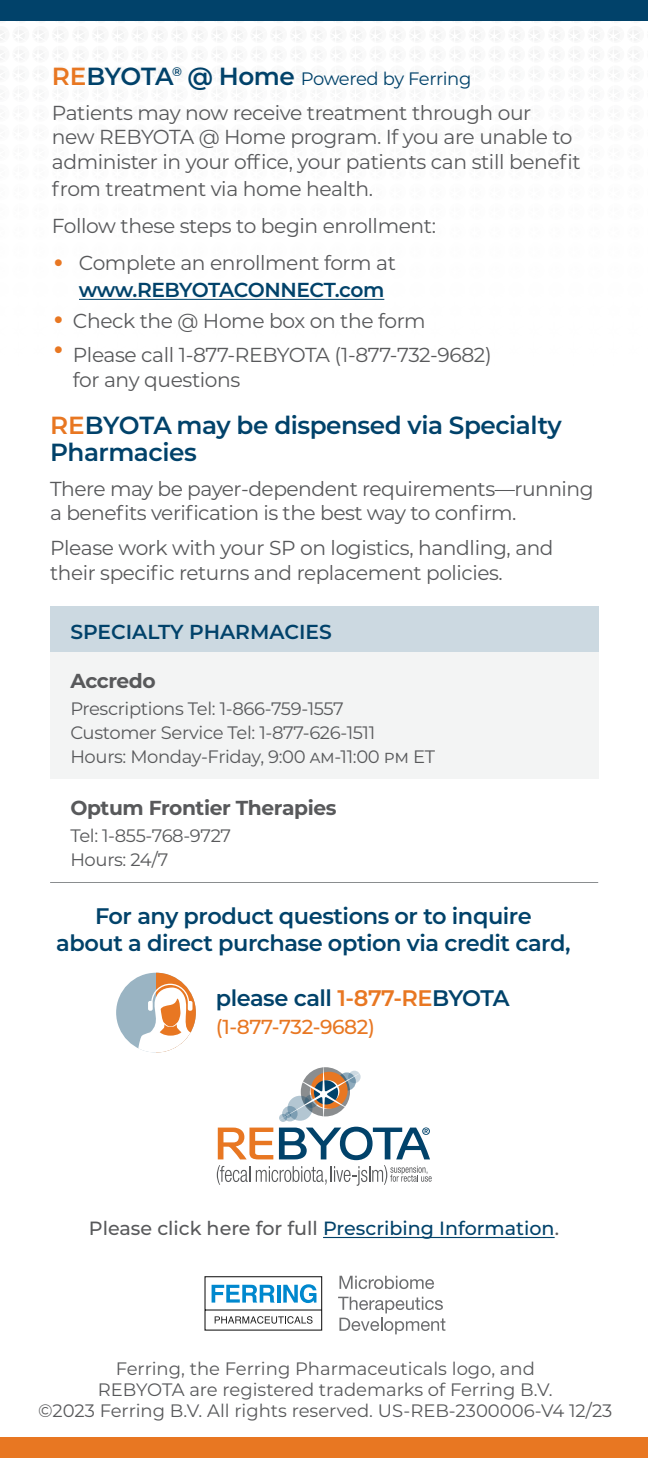
<style>
.page{position:relative;width:648px;height:1458px;background:#fff}
.page>*{position:absolute;margin:0;border:0;box-sizing:border-box;transform-origin:0 0}
.t1{font:600 24.75px/27px "Montserrat";letter-spacing:-.02em;color:#01426a}
.t2{font:600 22.5px/27px "Montserrat";letter-spacing:-.02em;color:#01426a;text-align:center}
.t3{font:20.25px/24.8px "Montserrat";letter-spacing:-.02em;color:#58595b}
.t4{font:700 20.25px "Montserrat";letter-spacing:-.02em;color:#58595b}
.t5{font:600 20.25px "Montserrat";color:#01426a}
.t6{font:500 20.25px "Montserrat";letter-spacing:-.02em;color:#e87722}
.t7{font:500 19.12px "Montserrat";color:#58595b}
.t8{font:18px/24.3px "Montserrat";letter-spacing:-.015em;color:#58595b}
.t9{font:18px "Montserrat";letter-spacing:-.03em;color:#01426a}
.s1{font-weight:600;font-size:24.75px;color:#e87722}
.s2{font-weight:600;font-size:24.75px}
.s3{font-size:45px;color:#e87722}
.s4{font-weight:600;color:#01426a}
.s5{color:#e87722}
.s6{color:#01426a}
</style>
<div class="page">
<div style="left:0;top:0;width:648px;height:20px;background:#01426a"></div>
<div style="left:0;top:1438px;width:648px;height:20px;background:#e87722"></div>
<hr style="left:323px;top:1237px;width:232px;height:1px;background:#01426a">
<div style="left:116px;top:973px;width:80px;height:79px;background:#9ab4c3;border-radius:50%"></div>
<svg style="left:138px;top:973px;width:58px;height:80px"></svg>
<div style="left:50px;top:607px;width:548px;height:45px;background:#ccd9e1"></div>
<div style="left:50px;top:652px;width:548px;height:127px;background:#f3f4f4"></div>
<hr style="left:50px;top:882px;width:548px;height:1px;background:#8a8d8f">
<hr style="left:79px;top:299px;width:305px;height:1px;background:#01426a">
<svg style="left:204px;top:1276px;width:119px;height:55px"></svg>
<svg style="left:340px;top:1276px;width:94px;height:13px"></svg>
<svg style="left:338px;top:1297px;width:107px;height:37px"></svg>
<svg style="left:217px;top:1067px;width:215px;height:119px"></svg>
<p class="t9" style="left:52px;top:66px;width:421px"><span class="s1">RE</span><span class="s2">BYOTA</span><sup>®</sup> <span class="s2">@ Home</span> Powered by Ferring</p>
<p class="t3" style="left:52px;top:99px;width:530px">Patients may now receive treatment through our<br>new REBYOTA @ Home program. If you are unable to administer in your office, your patients can still benefit</p>
<p class="t3" style="left:52px;top:170px;width:386px;line-height:37.1px">from treatment via home health.<br>Follow these steps to begin enrollment:</p>
<p class="t3" style="left:79px;top:249px;width:318px;line-height:27px;text-indent:-27px"><span class="s3">•</span> Complete an enrollment form at <span class="s4">www.REBYOTACONNECT.com</span></p>
<p class="t3" style="left:52px;top:307px;width:375px"><span class="s3">•</span> Check the @ Home box on the form</p>
<p class="t3" style="left:73px;top:342px;width:420px;text-indent:-21px"><span class="s3">•</span> Please call 1-877-REBYOTA (1-877-732-9682) for any questions</p>
<p class="t1" style="left:50px;top:410px;width:513px"><span class="s5">RE</span>BYOTA may be dispensed via Specialty<br>Pharmacies</p>
<p class="t3" style="left:50px;top:475px;width:545px">There may be payer-dependent requirements—running a benefits verification is the best way to confirm.</p>
<p class="t3" style="left:50px;top:535px;width:505px">Please work with your SP on logistics, handling, and their specific returns and replacement policies.</p>
<p class="t5" style="left:70px;top:618px;width:263px">SPECIALTY PHARMACIES</p>
<p class="t4" style="left:70px;top:666px;width:87px">Accredo</p>
<p class="t8" style="left:70px;top:696px;width:366px">Prescriptions Tel: 1-866-759-1557<br>Customer Service Tel: 1-877-626-1511<br>Hours: Monday-Friday, 9:00 am-11:00 pm ET</p>
<p class="t4" style="left:70px;top:793px;width:268px">Optum Frontier Therapies</p>
<p class="t8" style="left:70px;top:823px;width:162px">Tel: 1-855-768-9727<br>Hours: 24/7</p>
<p class="t2" style="left:56px;top:902px;width:516px">For any product questions or to inquire<br>about a direct purchase option via credit card,</p>
<p class="t2" style="left:216px;top:983px;width:295px">please call <span class="s5">1-877-RE</span>BYOTA</p>
<p class="t6" style="left:216px;top:1012px;width:161px">(1-877-732-9682)</p>
<p class="t7" style="left:89px;top:1215px;width:472px">Please click here for full <span class="s6">Prescribing Information</span>.</p>
<p class="t8" style="left:38px;top:1357px;width:576px;line-height:21.4px;text-align:center">Ferring, the Ferring Pharmaceuticals logo, and<br>REBYOTA are registered trademarks of Ferring B.V.<br>©2023 Ferring B.V. All rights reserved. US-REB-2300006-V4 12/23</p>
</div>
